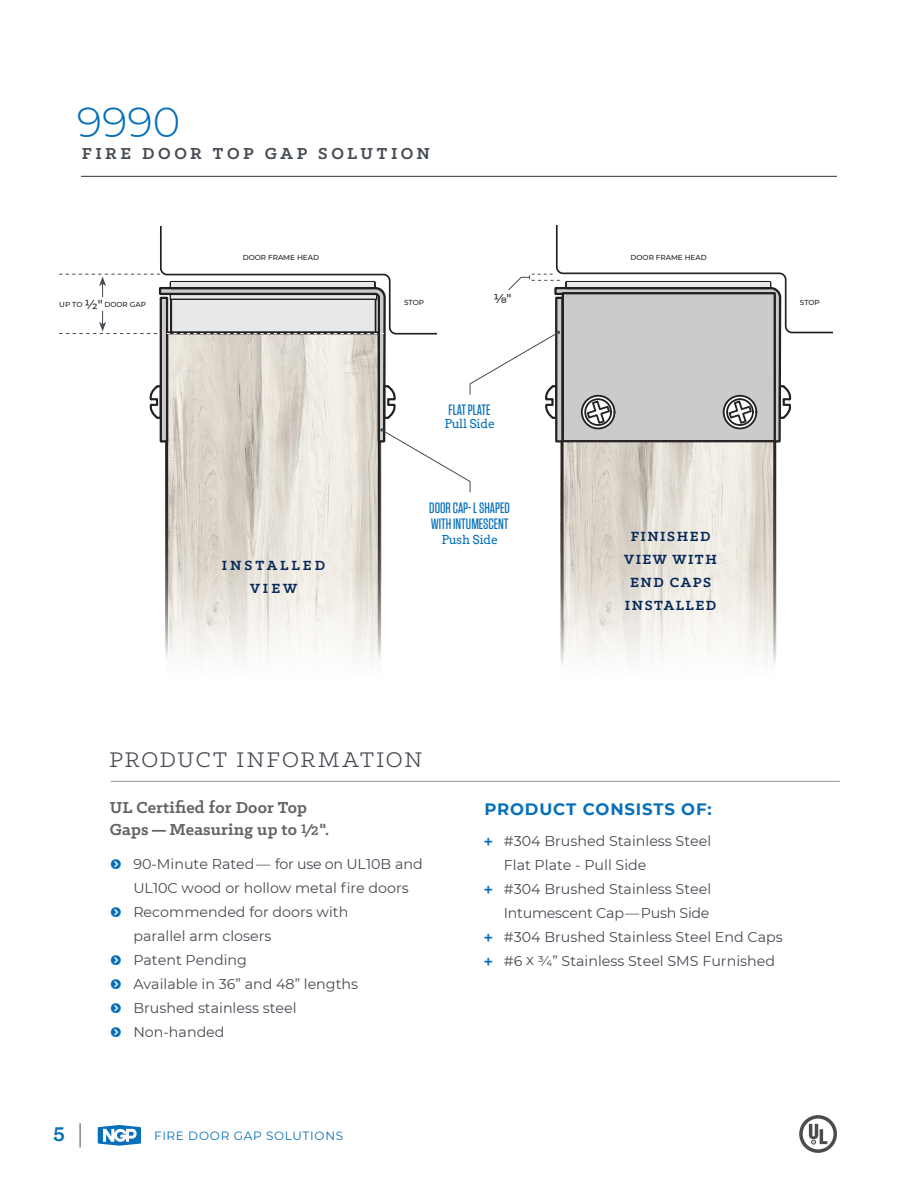
<style>
.page{position:relative;width:918px;height:1188px;background:#fff}
.page>*{position:absolute;margin:0;border:0;box-sizing:border-box;transform-origin:0 0}
.t1{font:300 42px "Montserrat";color:#0770ba}
.t2{font:24px "Klinic Slab";letter-spacing:.07em;color:#464b54}
.t3{font:700 22.5px "Klinic Slab";color:#0770ba}
.t4{font:700 18px/22.5px "Klinic Slab";letter-spacing:.01em;color:#636366}
.t5{font:700 18px "Klinic Slab";letter-spacing:.195em;color:#464b54}
.t6{font:700 16.5px "Montserrat";letter-spacing:.05em;color:#0770ba}
.t7{font:500 15px "Tungsten";color:#0770ba}
.SUBHEADS{font:700 15px/23px "Klinic Slab";letter-spacing:.1em;color:#042758;text-align:center}
.SUBHEADS-2{font:700 15px/23px "Klinic Slab";letter-spacing:.2em;color:#042758;text-align:center}
.t8{font:14.25px/24px "Montserrat";color:#464b54}
.t9{font:14.25px "Montserrat";letter-spacing:-.02em;color:#464b54}
.SUBHEADS-3{font:500 12.9px "Montserrat";color:#231f20}
.SUBHEADS-4{font:12.15px "Twentytwelve Slab";color:#0770ba}
.t10{font:12px "Montserrat";letter-spacing:.06em;color:#0770ba}
.SUBHEADS-5{font:500 7.2px "Montserrat";color:#231f20}
.s1{font-size:12.9px}
.s2{font-size:14.25px}
.s3{font-size:21px}
</style>
<div class="page">
<svg style="left:98px;top:1125px;width:43px;height:21px"></svg>
<svg style="left:80px;top:1123px;width:1px;height:25px"></svg>
<hr style="left:81px;top:176px;width:756px;height:1px;background:#464b54">
<svg style="left:799px;top:1115px;width:38px;height:38px"></svg>
<hr style="left:111px;top:781px;width:729px;height:1px;background:#91959d">
<svg style="left:165px;top:493px;width:216px;height:169px"></svg>
<img style="left:560px;top:493px;width:215px;height:289px">
<svg style="left:561px;top:493px;width:215px;height:228px"></svg>
<svg style="left:59px;top:226px;width:774px;height:267px"></svg>
<p class="t1" style="left:77px;top:94px;width:105px">9990</p>
<p class="t5" style="left:82px;top:142px;width:350px">FIRE DOOR TOP GAP SOLUTION</p>
<p class="SUBHEADS-5" style="left:243px;top:252px;width:78px">DOOR FRAME HEAD</p>
<p class="SUBHEADS-5" style="left:631px;top:252px;width:78px">DOOR FRAME HEAD</p>
<p class="SUBHEADS-5" style="left:59px;top:300px;width:88px">UP TO <span class="s1">1/2ʺ</span> DOOR GAP</p>
<p class="SUBHEADS-2" style="left:222px;top:553px;width:105px">INSTALLED<br>VIEW</p>
<p class="SUBHEADS-3" style="left:493px;top:289px;width:20px">1/8ʺ</p>
<p class="SUBHEADS-5" style="left:404px;top:297px;width:21px">STOP</p>
<p class="SUBHEADS-5" style="left:800px;top:297px;width:21px">STOP</p>
<p class="t7" style="left:449px;top:402px;width:43px">FLAT PLATE</p>
<p class="SUBHEADS-4" style="left:444px;top:417px;width:52px">Pull Side</p>
<p class="t7" style="left:429px;top:500px;width:82px">DOOR CAP- L SHAPED</p>
<p class="t7" style="left:431px;top:516px;width:79px">WITH INTUMESCENT</p>
<p class="SUBHEADS-4" style="left:441px;top:533px;width:58px">Push Side</p>
<p class="SUBHEADS" style="left:624px;top:525px;width:94px">FINISHED<br>VIEW WITH<br>END CAPS<br>INSTALLED</p>
<p class="t2" style="left:109px;top:745px;width:314px">PRODUCT INFORMATION</p>
<p class="t4" style="left:110px;top:796px;width:221px">UL Certified for Door Top<br>Gaps—Measuring up to <span class="s2">1</span><span class="s3">⁄</span><span class="s2">2</span>".</p>
<p class="t8" style="left:133px;top:852px;width:291px">90-Minute Rated — for use on UL10B and<br>UL10C wood or hollow metal fire doors</p>
<p class="t8" style="left:133px;top:900px;width:216px">Recommended for doors with parallel arm closers</p>
<p class="t8" style="left:133px;top:948px;width:115px">Patent Pending</p>
<p class="t8" style="left:133px;top:972px;width:226px">Available in 36” and 48” lengths</p>
<p class="t8" style="left:133px;top:996px;width:165px">Brushed stainless steel</p>
<p class="t8" style="left:133px;top:1020px;width:93px">Non-handed</p>
<h3 class="t3" style="left:53px;top:1119px;width:13px">5</h3>
<p class="t10" style="left:154px;top:1127px;width:191px">FIRE DOOR GAP SOLUTIONS</p>
<p class="t6" style="left:484px;top:798px;width:229px">PRODUCT CONSISTS OF:</p>
<p class="t8" style="left:504px;top:829px;width:209px">#304 Brushed Stainless Steel<br>Flat Plate - Pull Side</p>
<p class="t8" style="left:504px;top:877px;width:209px">#304 Brushed Stainless Steel</p>
<p class="t9" style="left:504px;top:903px;width:207px">Intumescent Cap — Push Side</p>
<p class="t8" style="left:504px;top:925px;width:280px">#304 Brushed Stainless Steel End Caps</p>
<p class="t8" style="left:504px;top:949px;width:273px">#6 X 3/4” Stainless Steel SMS Furnished</p>
</div>
